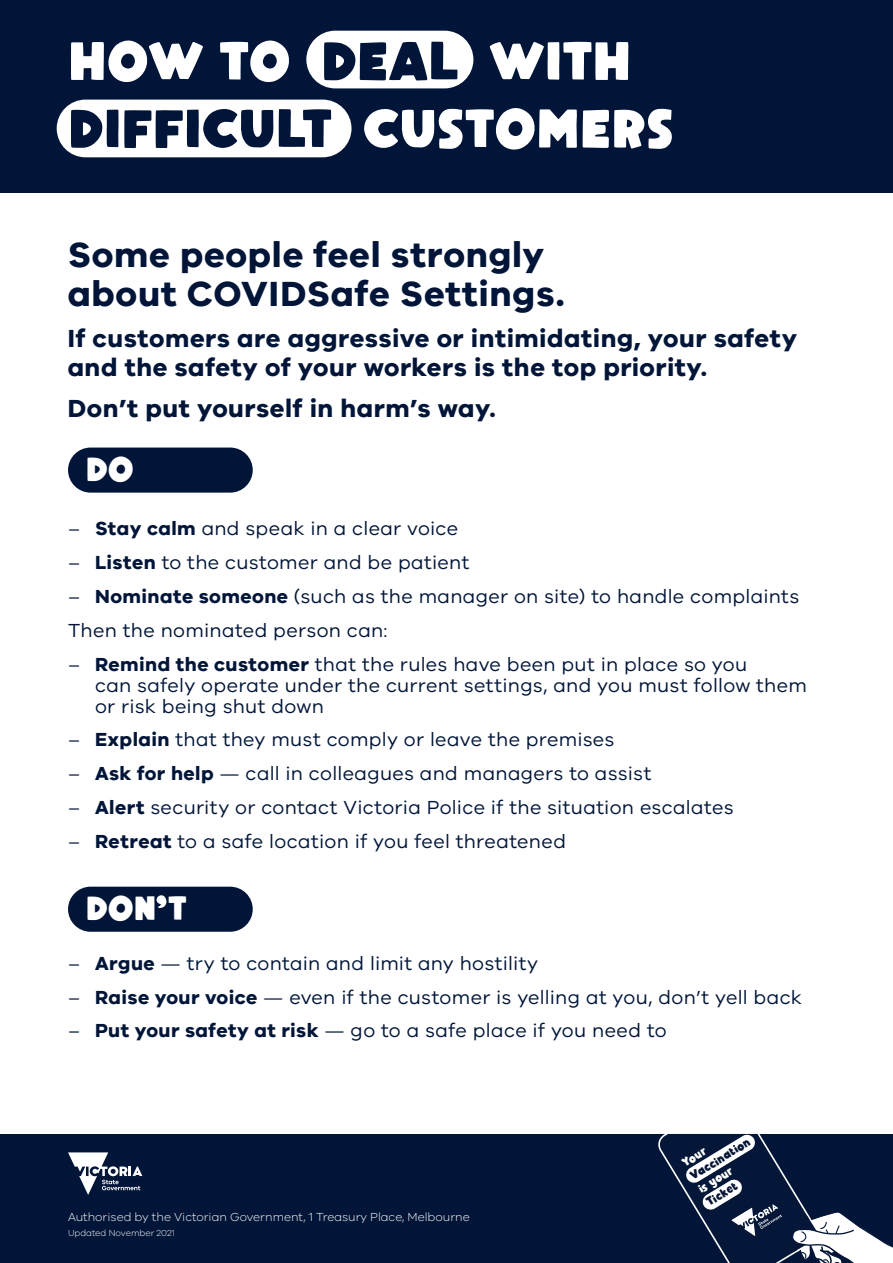
<style>
.page{position:relative;width:893px;height:1263px;background:#fff}
.page>*{position:absolute;margin:0;border:0;box-sizing:border-box;transform-origin:0 0}
.t1{font:700 58.5px/67.5px "Hamberger";color:#fff}
.t2{font:700 36.15px "Hamberger";color:#fff}
.t3{font:700 36px/39px "VIC";letter-spacing:.02em;color:#001538}
.t4{font:700 25.5px/28.5px "VIC";letter-spacing:.02em;color:#001538}
.t5{font:19.5px/21px "VIC";letter-spacing:.015em;color:#001538}
.t6{font:700 12.9px "Hamberger";color:#071636}
.t7{font:700 12.9px "Hamberger";color:#fff}
.t8{font:300 12px "VIC";color:#fff}
.t9{font:300 9px "VIC";color:#fff}
.s1{color:#001538}
.s2{font-weight:700}
</style>
<div class="page">
<div style="left:0;top:0;width:893px;height:193px;background:#001538"></div>
<div style="left:0;top:1134px;width:893px;height:129px;background:#001538"></div>
<svg style="left:658px;top:1134px;width:235px;height:129px"></svg>
<svg style="left:68px;top:1152px;width:74px;height:43px"></svg>
<div style="left:306px;top:31px;width:167px;height:57px;background:#fff;border-radius:29px"></div>
<div style="left:57px;top:100px;width:294px;height:57px;background:#fff;border-radius:29px"></div>
<div style="left:68px;top:448px;width:185px;height:45px;background:#001538;border-radius:23px"></div>
<div style="left:68px;top:887px;width:185px;height:45px;background:#001538;border-radius:23px"></div>
<svg style="left:156px;top:895px;width:11px;height:13px"></svg>
<p class="t1" style="left:68px;top:31px;width:607px">HOW TO <span class="s1">DEAL</span> WITH<br><span class="s1">DIFFICULT</span> CUSTOMERS</p>
<p class="t3" style="left:68px;top:234px;width:498px">Some people feel strongly about COVIDSafe Settings.</p>
<p class="t4" style="left:68px;top:324px;width:731px">If customers are aggressive or intimidating, your safety and the safety of your workers is the top priority.</p>
<p class="t4" style="left:68px;top:393px;width:429px">Don’t put yourself in harm’s way.</p>
<p class="t2" style="left:86px;top:453px;width:50px">DO</p>
<p class="t5" style="left:68px;top:518px;width:392px">– <span class="s2">Stay calm</span> and speak in a clear voice</p>
<p class="t5" style="left:68px;top:552px;width:403px">– <span class="s2">Listen</span> to the customer and be patient</p>
<p class="t5" style="left:68px;top:585px;width:733px">– <span class="s2">Nominate someone</span> (such as the manager on site) to handle complaints</p>
<p class="t5" style="left:68px;top:619px;width:321px">Then the nominated person can:</p>
<p class="t5" style="left:95px;top:653px;width:713px;text-indent:-27px">– <span class="s2">Remind the customer</span> that the rules have been put in place so you<br>can safely operate under the current settings, and you must follow them or risk being shut down</p>
<p class="t5" style="left:68px;top:729px;width:548px">– <span class="s2">Explain</span> that they must comply or leave the premises</p>
<p class="t5" style="left:68px;top:762px;width:585px">– <span class="s2">Ask for help</span> — call in colleagues and managers to assist</p>
<p class="t5" style="left:68px;top:796px;width:667px">– <span class="s2">Alert</span> security or contact Victoria Police if the situation escalates</p>
<p class="t5" style="left:68px;top:830px;width:499px">– <span class="s2">Retreat</span> to a safe location if you feel threatened</p>
<p class="t2" style="left:86px;top:892px;width:102px">DON T</p>
<p class="t5" style="left:68px;top:952px;width:472px">– <span class="s2">Argue</span> — try to contain and limit any hostility</p>
<p class="t5" style="left:68px;top:986px;width:735px">– <span class="s2">Raise your voice</span> — even if the customer is yelling at you, don’t yell back</p>
<p class="t5" style="left:68px;top:1020px;width:600px">– <span class="s2">Put your safety at risk</span> — go to a safe place if you need to</p>
<p class="t8" style="left:68px;top:1210px;width:403px">Authorised by the Victorian Government, 1 Treasury Place, Melbourne</p>
<p class="t9" style="left:68px;top:1228px;width:108px">Updated November 2021</p>
<p class="t6" style="left:688px;top:1172px;width:70px;rotate:-32deg">Vaccination</p>
<p class="t7" style="left:680px;top:1159px;width:28px;rotate:-32deg">Your</p>
<p class="t7" style="left:696px;top:1185px;width:40px;rotate:-32deg">is your</p>
<p class="t6" style="left:704px;top:1198px;width:36px;rotate:-32deg">Ticket</p>
</div>
